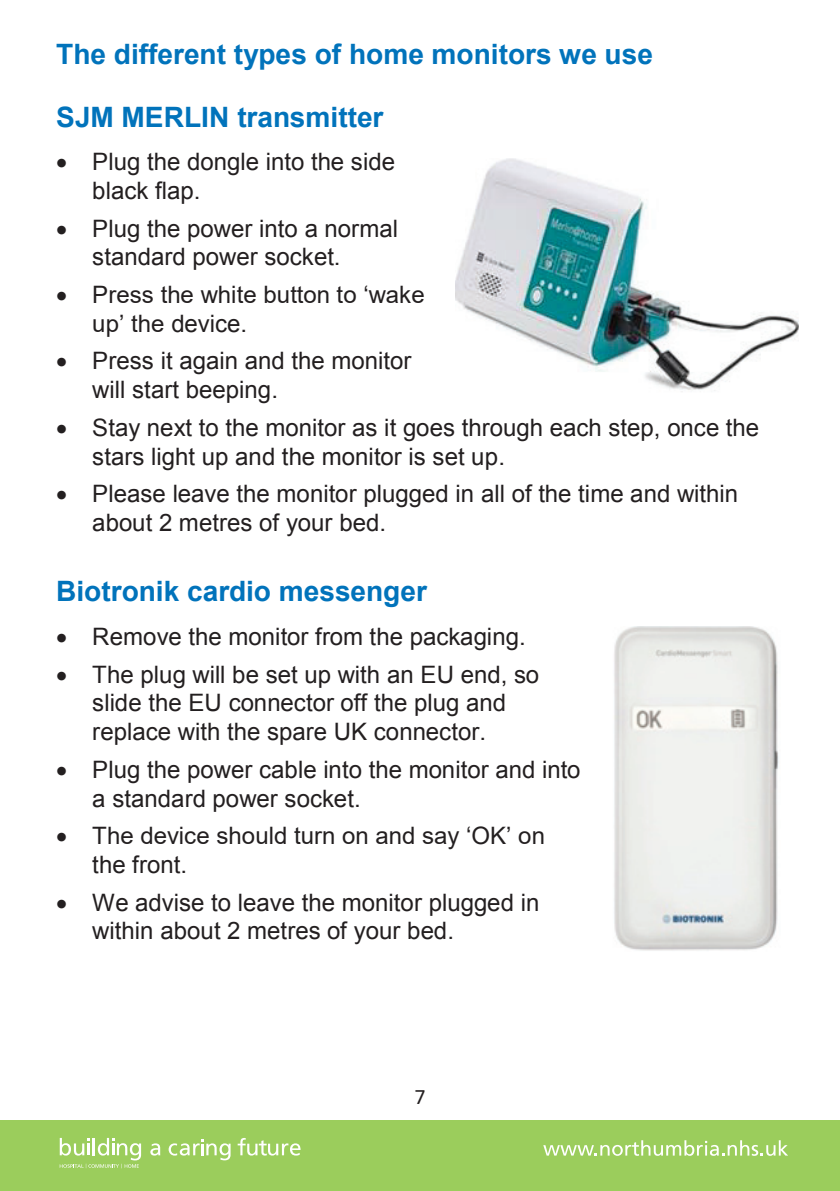
<style>
.page{position:relative;width:840px;height:1191px;background:#fff}
.page>*{position:absolute;margin:0;border:0;box-sizing:border-box;transform-origin:0 0}
.t1{font:700 28px "Arial";color:#0173bb}
.t2{font:24px/28.8px "Arial";color:#231f20}
.t3{font:22px "Calibri";color:#231f20}
</style>
<div class="page">
<div style="left:0;top:1120px;width:839px;height:71px;background:#9bcd5c"></div>
<svg style="left:150px;top:1143px;width:10px;height:12px"></svg>
<svg style="left:168px;top:1139px;width:62px;height:21px"></svg>
<svg style="left:237px;top:1138px;width:63px;height:17px"></svg>
<svg style="left:60px;top:1137px;width:81px;height:31px"></svg>
<svg style="left:543px;top:1140px;width:244px;height:15px"></svg>
<img style="left:455px;top:158px;width:343px;height:234px">
<img style="left:614px;top:626px;width:165px;height:325px">
<p class="t1" style="left:56px;top:36px;width:598px">The different types of home monitors we use</p>
<p class="t1" style="left:56px;top:98px;width:328px">SJM MERLIN transmitter</p>
<p class="t2" style="left:92px;top:148px;width:304px">Plug the dongle into the side black flap.</p>
<p class="t2" style="left:92px;top:214px;width:307px">Plug the power into a normal standard power socket.</p>
<p class="t2" style="left:92px;top:280px;width:334px">Press the white button to ‘wake up’ the device.</p>
<p class="t2" style="left:92px;top:347px;width:320px">Press it again and the monitor will start beeping.</p>
<p class="t2" style="left:92px;top:413px;width:668px">Stay next to the monitor as it goes through each step, once the stars light up and the monitor is set up.</p>
<p class="t2" style="left:92px;top:479px;width:647px">Please leave the monitor plugged in all of the time and within about 2 metres of your bed.</p>
<p class="t1" style="left:56px;top:573px;width:372px">Biotronik cardio messenger</p>
<p class="t2" style="left:92px;top:618px;width:448px;line-height:37.4px">Remove the monitor from the packaging.<br>The plug will be set up with an EU end, so</p>
<p class="t2" style="left:92px;top:689px;width:415px">slide the EU connector off the plug and replace with the spare UK connector.</p>
<p class="t2" style="left:92px;top:755px;width:489px">Plug the power cable into the monitor and into a standard power socket.</p>
<p class="t2" style="left:92px;top:821px;width:454px">The device should turn on and say ‘OK’ on the front.</p>
<p class="t2" style="left:92px;top:888px;width:448px">We advise to leave the monitor plugged in within about 2 metres of your bed.</p>
<p class="t3" style="left:414px;top:1081px;width:13px">7</p>
</div>
